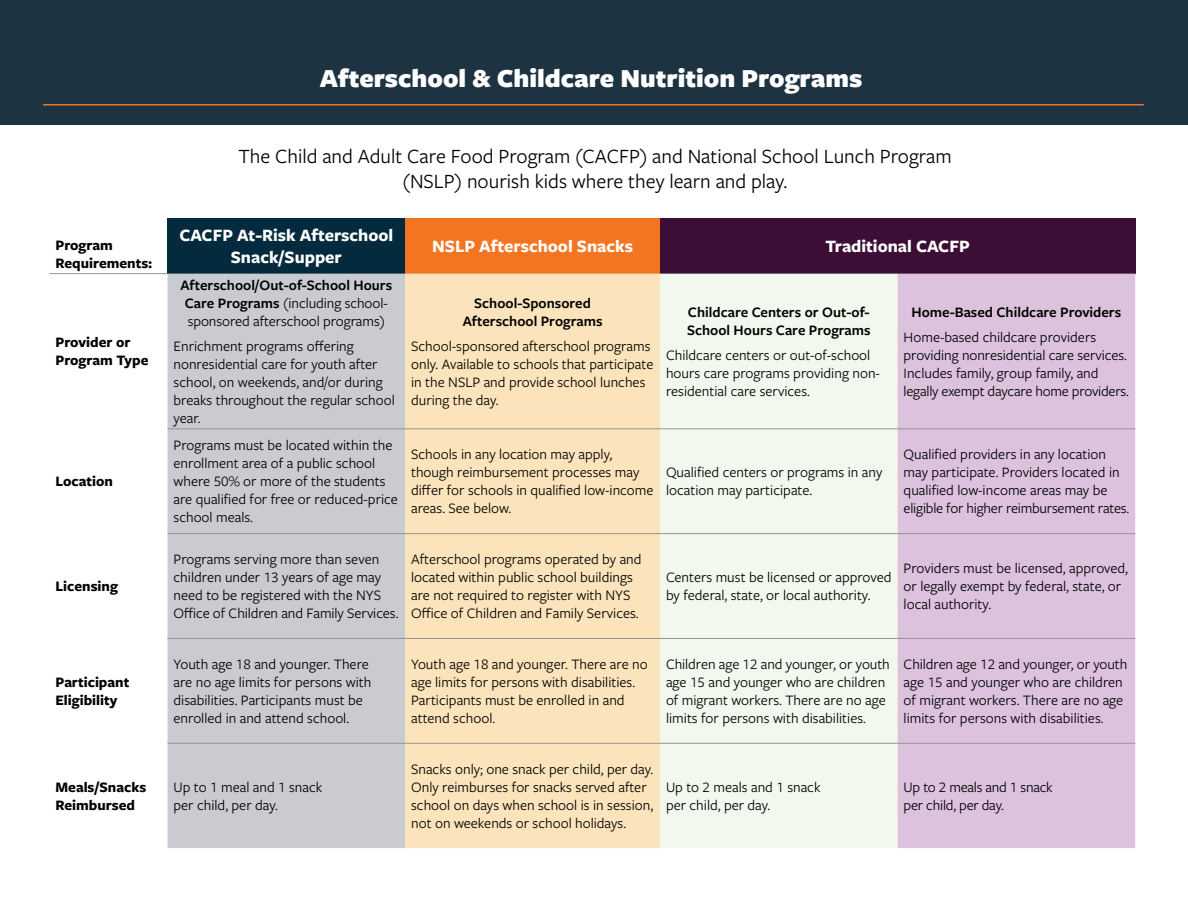
<style>
.page{position:relative;width:1188px;height:918px;background:#fff}
.page>*{position:absolute;margin:0;border:0;box-sizing:border-box;transform-origin:0 0}
.t1{font:900 27px "Freight Sans Pro";color:#fff}
.t2{font:21px/25.2px "Freight Sans Pro";color:#000;text-align:center}
.t3{font:700 18px/21.6px "Freight Sans Pro";color:#fff;text-align:center}
.t4{font:15px/18px "Freight Sans Pro";color:#000}
.t5{font:600 15px/18px "Freight Sans Pro";color:#000;text-align:center}
.t6{font:700 15px/18px "Freight Sans Pro";color:#000}
.s1{font-weight:600}
</style>
<div class="page">
<div style="left:168px;top:218px;width:237px;height:56px;background:#042a3d"></div>
<div style="left:405px;top:218px;width:255px;height:56px;background:#f47521"></div>
<div style="left:660px;top:218px;width:475px;height:56px;background:#3c0d35"></div>
<div style="left:168px;top:274px;width:237px;height:574px;background:#cacbd0"></div>
<div style="left:405px;top:274px;width:255px;height:574px;background:#fbe4bb"></div>
<div style="left:660px;top:274px;width:238px;height:574px;background:#f3f8ee"></div>
<div style="left:898px;top:274px;width:237px;height:574px;background:#ddc2de"></div>
<hr style="left:50px;top:273px;width:118px;height:1px;background:#939598">
<hr style="left:168px;top:428px;width:237px;height:1px;background:#939598">
<hr style="left:405px;top:428px;width:255px;height:1px;background:#939598">
<hr style="left:660px;top:428px;width:238px;height:1px;background:#939598">
<hr style="left:898px;top:428px;width:237px;height:1px;background:#939598">
<hr style="left:168px;top:533px;width:237px;height:1px;background:#939598">
<hr style="left:405px;top:533px;width:255px;height:1px;background:#939598">
<hr style="left:660px;top:533px;width:238px;height:1px;background:#939598">
<hr style="left:898px;top:533px;width:237px;height:1px;background:#939598">
<hr style="left:168px;top:638px;width:237px;height:1px;background:#939598">
<hr style="left:405px;top:638px;width:255px;height:1px;background:#939598">
<hr style="left:660px;top:638px;width:238px;height:1px;background:#939598">
<hr style="left:898px;top:638px;width:237px;height:1px;background:#939598">
<hr style="left:168px;top:743px;width:237px;height:1px;background:#939598">
<hr style="left:405px;top:743px;width:255px;height:1px;background:#939598">
<hr style="left:660px;top:743px;width:238px;height:1px;background:#939598">
<hr style="left:898px;top:743px;width:237px;height:1px;background:#939598">
<div style="left:0;top:0;width:1188px;height:124px;background:#1d3341"></div>
<hr style="left:43px;top:104px;width:1101px;height:1px;background:#f47521">
<h1 class="t1" style="left:320px;top:60px;width:544px">Afterschool &amp; Childcare Nutrition Programs</h1>
<h2 class="t2" style="left:238px;top:143px;width:715px">The Child and Adult Care Food Program (CACFP) and National School Lunch Program (NSLP) nourish kids where they learn and play.</h2>
<p class="t6" style="left:56px;top:235px;width:98px">Program<br>Requirements:</p>
<p class="t3" style="left:179px;top:224px;width:215px">CACFP At-Risk Afterschool<br>Snack/Supper</p>
<p class="t3" style="left:432px;top:234px;width:202px">NSLP Afterschool Snacks</p>
<p class="t3" style="left:825px;top:234px;width:146px">Traditional CACFP</p>
<p class="t6" style="left:56px;top:333px;width:94px">Provider or<br>Program Type</p>
<p class="t6" style="left:55px;top:472px;width:59px">Location</p>
<p class="t6" style="left:55px;top:577px;width:64px">Licensing</p>
<p class="t6" style="left:55px;top:672px;width:75px">Participant<br>Eligibility</p>
<p class="t4" style="left:180px;top:276px;width:213px"><span class="s1">Afterschool/Out-of-School Hours<br>Care Programs</span> (including school&shy;sponsored afterschool programs)</p>
<p class="t4" style="left:174px;top:336px;width:223px">Enrichment programs offering nonresidential care for youth after school, on weekends, and/or during breaks throughout the regular school year.</p>
<p class="t5" style="left:463px;top:294px;width:141px">School-Sponsored<br>Afterschool Programs</p>
<p class="t4" style="left:411px;top:336px;width:244px">School-sponsored afterschool programs only. Available to schools that participate in the NSLP and provide school lunches during the day.</p>
<p class="t4" style="left:174px;top:436px;width:226px">Programs must be located within the enrollment area of a public school where 50% or more of the students are qualified for free or reduced-price school meals.</p>
<p class="t4" style="left:411px;top:445px;width:244px">Schools in any location may apply, though reimbursement processes may differ for schools in qualified low-income areas. See below.</p>
<p class="t4" style="left:174px;top:550px;width:226px">Programs serving more than seven children under 13 years of age may need to be registered with the NYS Office of Children and Family Services.</p>
<p class="t4" style="left:411px;top:550px;width:232px">Afterschool programs operated by and located within public school buildings are not required to register with NYS Office of Children and Family Services.</p>
<p class="t5" style="left:687px;top:303px;width:185px;text-align:left">Childcare Centers or Out-of-<br>School Hours Care Programs</p>
<p class="t4" style="left:666px;top:345px;width:215px">Childcare centers or out-of-school hours care programs providing non&shy;residential care services.</p>
<p class="t4" style="left:666px;top:463px;width:218px">Qualified centers or programs in any location may participate.</p>
<p class="t5" style="left:912px;top:303px;width:211px">Home-Based Childcare Providers</p>
<p class="t4" style="left:904px;top:327px;width:227px">Home-based childcare providers providing nonresidential care services.<br>Includes family, group family, and legally exempt daycare home providers.</p>
<p class="t4" style="left:904px;top:445px;width:227px">Qualified providers in any location may participate. Providers located in qualified low-income areas may be eligible for higher reimbursement rates.</p>
<p class="t4" style="left:666px;top:568px;width:227px">Centers must be licensed or approved by federal, state, or local authority.</p>
<p class="t4" style="left:904px;top:559px;width:226px">Providers must be licensed, approved, or legally exempt by federal, state, or local authority.</p>
<p class="t4" style="left:174px;top:655px;width:199px">Youth age 18 and younger. There are no age limits for persons with disabilities. Participants must be enrolled in and attend school.</p>
<p class="t4" style="left:411px;top:655px;width:238px">Youth age 18 and younger. There are no age limits for persons with disabilities.<br>Participants must be enrolled in and attend school.</p>
<p class="t4" style="left:666px;top:655px;width:225px">Children age 12 and younger, or youth age 15 and younger who are children of migrant workers. There are no age limits for persons with disabilities.</p>
<p class="t4" style="left:904px;top:655px;width:225px">Children age 12 and younger, or youth age 15 and younger who are children of migrant workers. There are no age limits for persons with disabilities.</p>
<p class="t6" style="left:55px;top:777px;width:92px">Meals/Snacks<br>Reimbursed</p>
<p class="t4" style="left:174px;top:777px;width:150px">Up to 1 meal and 1 snack per child, per day.</p>
<p class="t4" style="left:411px;top:759px;width:244px">Snacks only; one snack per child, per day.<br>Only reimburses for snacks served after school on days when school is in session, not on weekends or school holidays.</p>
<p class="t4" style="left:666px;top:777px;width:156px">Up to 2 meals and 1 snack per child, per day.</p>
<p class="t4" style="left:904px;top:777px;width:151px">Up to 2 meals and 1 snack per child, per day.</p>
</div>
